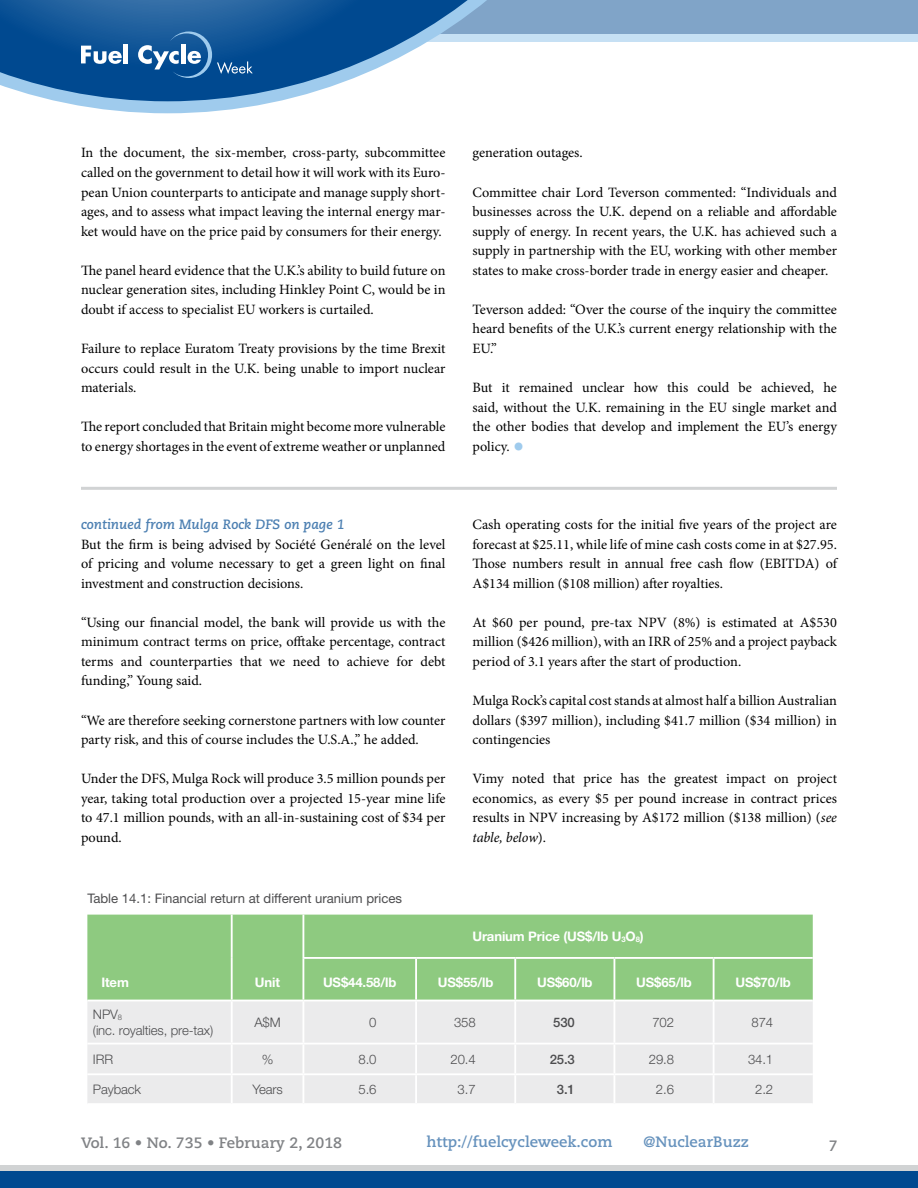
<style>
.page{position:relative;width:918px;height:1188px;background:#fff}
.page>*{position:absolute;margin:0;border:0;box-sizing:border-box;transform-origin:0 0}
.t1{font:700 15px "Caecilia";color:#6692bd}
.t2{font:700 15px "Caecilia";color:#808285}
.t3{font:14.25px/19.5px "Minion Pro";color:#000;text-align:justify}
.t4{font:italic 700 13.5px "Caecilia";color:#4d80b2}
.t5{font:300 13.2px/16.4px "Helvetica Neue LT Std";letter-spacing:-.01em;color:#4d4d4f}
.t6{font:700 13.2px "Helvetica Neue LT Std";letter-spacing:-.01em;color:#fff}
.t7{font:13.2px "Helvetica Neue LT Std";color:#4d4d4f}
.t8{font:500 13.2px "Helvetica Neue LT Std";color:#4d4d4f}
.s1{font-size:30px;color:#9fcbed}
.s2{font-style:italic}
</style>
<div class="page">
<div style="left:0;top:1166px;width:918px;height:22px;background:#d1d3d4"></div>
<div style="left:0;top:0;width:918px;height:36px;background:#80a4c8"></div>
<div style="left:0;top:34px;width:918px;height:7px;background:#c6e0f4"></div>
<div style="left:0;top:1171px;width:918px;height:17px;background:#004990"></div>
<svg style="left:0;top:0;width:675px;height:113px"></svg>
<svg style="left:81px;top:46px;width:41px;height:18px"></svg>
<hr style="left:124px;top:44px;width:4px;height:19px;background:#fff">
<svg style="left:138px;top:32px;width:115px;height:46px;background:#306ca6"></svg>
<hr style="left:81px;top:487px;width:756px;height:3px;background:#d1d3d4">
<img style="left:87px;top:914px;width:258px;height:1px">
<div style="left:87px;top:915px;width:726px;height:85px;background:#8eca80"></div>
<div style="left:87px;top:1001px;width:726px;height:102px;background:#ebebec"></div>
<hr style="left:231px;top:915px;width:2px;height:43px;background:#fff">
<hr style="left:231px;top:958px;width:2px;height:42px;background:#fff">
<hr style="left:302px;top:915px;width:2px;height:42px;background:#fff">
<hr style="left:302px;top:957px;width:114px;height:2px;background:#fff">
<hr style="left:302px;top:959px;width:2px;height:41px;background:#fff">
<hr style="left:416px;top:957px;width:99px;height:2px;background:#fff">
<hr style="left:415px;top:959px;width:2px;height:41px;background:#fff">
<hr style="left:515px;top:957px;width:99px;height:2px;background:#fff">
<hr style="left:514px;top:959px;width:2px;height:41px;background:#fff">
<hr style="left:614px;top:957px;width:100px;height:2px;background:#fff">
<hr style="left:614px;top:959px;width:1px;height:41px;background:#fff">
<hr style="left:714px;top:957px;width:99px;height:2px;background:#fff">
<hr style="left:713px;top:959px;width:2px;height:41px;background:#fff">
<hr style="left:231px;top:1001px;width:2px;height:42px;background:#fff">
<hr style="left:302px;top:1001px;width:2px;height:42px;background:#fff">
<hr style="left:415px;top:1001px;width:2px;height:42px;background:#fff">
<hr style="left:514px;top:1001px;width:2px;height:42px;background:#fff">
<hr style="left:614px;top:1001px;width:1px;height:42px;background:#fff">
<hr style="left:713px;top:1001px;width:2px;height:42px;background:#fff">
<hr style="left:231px;top:1045px;width:2px;height:28px;background:#fff">
<hr style="left:302px;top:1045px;width:2px;height:28px;background:#fff">
<hr style="left:415px;top:1045px;width:2px;height:28px;background:#fff">
<hr style="left:514px;top:1045px;width:2px;height:28px;background:#fff">
<hr style="left:713px;top:1045px;width:2px;height:28px;background:#fff">
<hr style="left:231px;top:1075px;width:2px;height:28px;background:#fff">
<hr style="left:302px;top:1075px;width:2px;height:28px;background:#fff">
<hr style="left:415px;top:1075px;width:2px;height:28px;background:#fff">
<hr style="left:514px;top:1075px;width:2px;height:28px;background:#fff">
<svg style="left:614px;top:1045px;width:1px;height:58px"></svg>
<hr style="left:713px;top:1075px;width:2px;height:28px;background:#fff">
<hr style="left:87px;top:1043px;width:145px;height:2px;background:#fff">
<hr style="left:232px;top:1043px;width:71px;height:2px;background:#fff">
<hr style="left:303px;top:1043px;width:113px;height:2px;background:#fff">
<hr style="left:416px;top:1043px;width:99px;height:2px;background:#fff">
<hr style="left:515px;top:1043px;width:99px;height:2px;background:#fff">
<hr style="left:614px;top:1043px;width:100px;height:2px;background:#fff">
<hr style="left:714px;top:1043px;width:99px;height:2px;background:#fff">
<hr style="left:87px;top:1073px;width:145px;height:2px;background:#fff">
<hr style="left:232px;top:1073px;width:71px;height:2px;background:#fff">
<hr style="left:303px;top:1073px;width:113px;height:2px;background:#fff">
<hr style="left:416px;top:1073px;width:99px;height:2px;background:#fff">
<hr style="left:515px;top:1073px;width:99px;height:2px;background:#fff">
<hr style="left:614px;top:1073px;width:100px;height:2px;background:#fff">
<hr style="left:714px;top:1073px;width:99px;height:2px;background:#fff">
<p class="t3" style="left:81px;top:143px;width:366px">In the document, the six-member, cross-party, subcommittee called on the government to detail how it will work with its Euro&shy;pean Union counterparts to anticipate and manage supply short&shy;ages, and to assess what impact leaving the internal energy mar&shy;ket would have on the price paid by consumers for their energy.</p>
<p class="t3" style="left:81px;top:261px;width:366px">The panel heard evidence that the U.K.’s ability to build future on nuclear generation sites, including Hinkley Point C, would be in doubt if access to specialist EU workers is curtailed.</p>
<p class="t3" style="left:81px;top:339px;width:366px">Failure to replace Euratom Treaty provisions by the time Brexit occurs could result in the U.K. being unable to import nuclear materials.</p>
<p class="t3" style="left:81px;top:417px;width:366px">The report concluded that Britain might become more vulnerable to energy shortages in the event of extreme weather or unplanned</p>
<p class="t4" style="left:81px;top:516px;width:265px">continued from Mulga Rock DFS on page 1</p>
<p class="t3" style="left:81px;top:534px;width:366px">But the firm is being advised by Société Genéralé on the level of pricing and volume necessary to get a green light on final investment and construction decisions.</p>
<p class="t3" style="left:81px;top:613px;width:366px">“Using our financial model, the bank will provide us with the minimum contract terms on price, offtake percentage, contract terms and counterparties that we need to achieve for debt funding,” Young said.</p>
<p class="t3" style="left:81px;top:710px;width:366px">“We are therefore seeking cornerstone partners with low counter party risk, and this of course includes the U.S.A.,” he added.</p>
<p class="t3" style="left:81px;top:769px;width:366px">Under the DFS, Mulga Rock will produce 3.5 million pounds per year, taking total production over a projected 15-year mine life to 47.1 million pounds, with an all-in-sustaining cost of $34 per pound.</p>
<p class="t7" style="left:87px;top:891px;width:316px">Table 14.1: Financial return at different uranium prices</p>
<p class="t3" style="left:473px;top:143px;width:112px">generation outages.</p>
<p class="t3" style="left:473px;top:182px;width:366px">Committee chair Lord Teverson commented: “Individuals and businesses across the U.K. depend on a reliable and affordable supply of energy. In recent years, the U.K. has achieved such a supply in partnership with the EU, working with other member states to make cross-border trade in energy easier and cheaper.</p>
<p class="t3" style="left:473px;top:300px;width:366px">Teverson added: “Over the course of the inquiry the committee heard benefits of the U.K.’s current energy relationship with the EU.”</p>
<p class="t3" style="left:473px;top:378px;width:366px">But it remained unclear how this could be achieved, he said, without the U.K. remaining in the EU single market and the other bodies that develop and implement the EU’s energy policy. <span class="s1">•</span></p>
<p class="t3" style="left:473px;top:515px;width:366px">Cash operating costs for the initial five years of the project are forecast at $25.11, while life of mine cash costs come in at $27.95.<br>Those numbers result in annual free cash flow (EBITDA) of A$134 million ($108 million) after royalties.</p>
<p class="t3" style="left:473px;top:613px;width:366px">At $60 per pound, pre-tax NPV (8%) is estimated at A$530 million ($426 million), with an IRR of 25% and a project payback period of 3.1 years after the start of production.</p>
<p class="t3" style="left:473px;top:691px;width:366px">Mulga Rock’s capital cost stands at almost half a billion Australian dollars ($397 million), including $41.7 million ($34 million) in contingencies</p>
<p class="t3" style="left:473px;top:769px;width:366px">Vimy noted that price has the greatest impact on project economics, as every $5 per pound increase in contract prices results in NPV increasing by A$172 million ($138 million) (<span class="s2">see table, below</span>).</p>
<p class="t6" style="left:472px;top:928px;width:173px">Uranium Price (US$/lb U<sub>3</sub>O<sub>8</sub>)</p>
<p class="t6" style="left:101px;top:974px;width:29px">Item</p>
<p class="t6" style="left:255px;top:974px;width:27px">Unit</p>
<p class="t6" style="left:323px;top:974px;width:75px">US$44.58/lb</p>
<p class="t6" style="left:438px;top:974px;width:57px">US$55/lb</p>
<p class="t6" style="left:537px;top:974px;width:57px">US$60/lb</p>
<p class="t6" style="left:636px;top:974px;width:57px">US$65/lb</p>
<p class="t6" style="left:735px;top:974px;width:57px">US$70/lb</p>
<p class="t5" style="left:93px;top:1005px;width:122px">NPV<sub>8<br></sub>(inc. royalties, pre-tax)</p>
<p class="t5" style="left:254px;top:1014px;width:28px">A$M</p>
<p class="t5" style="left:369px;top:1014px;width:9px">0</p>
<p class="t5" style="left:454px;top:1014px;width:23px">358</p>
<p class="t8" style="left:553px;top:1014px;width:23px">530</p>
<p class="t5" style="left:652px;top:1014px;width:23px">702</p>
<p class="t5" style="left:752px;top:1014px;width:23px">874</p>
<p class="t5" style="left:93px;top:1050px;width:22px">IRR</p>
<p class="t5" style="left:262px;top:1050px;width:13px">%</p>
<p class="t5" style="left:359px;top:1050px;width:20px">8.0</p>
<p class="t5" style="left:451px;top:1050px;width:27px">20.4</p>
<p class="t8" style="left:550px;top:1051px;width:27px">25.3</p>
<p class="t5" style="left:649px;top:1050px;width:27px">29.8</p>
<p class="t5" style="left:748px;top:1050px;width:27px">34.1</p>
<p class="t5" style="left:93px;top:1081px;width:50px">Payback</p>
<p class="t5" style="left:252px;top:1081px;width:32px">Years</p>
<p class="t5" style="left:358px;top:1081px;width:20px">5.6</p>
<p class="t5" style="left:458px;top:1081px;width:20px">3.7</p>
<p class="t8" style="left:557px;top:1081px;width:20px">3.1</p>
<p class="t5" style="left:656px;top:1081px;width:20px">2.6</p>
<p class="t5" style="left:755px;top:1081px;width:20px">2.2</p>
<p class="t2" style="left:81px;top:1134px;width:263px">Vol. 16 • No. 735 • February 2, 2018</p>
<p class="t1" style="left:427px;top:1133px;width:187px">http://fuelcycleweek.com</p>
<p class="t1" style="left:643px;top:1133px;width:107px">@NuclearBuzz</p>
<p class="t2" style="left:829px;top:1137px;width:10px">7</p>
</div>
